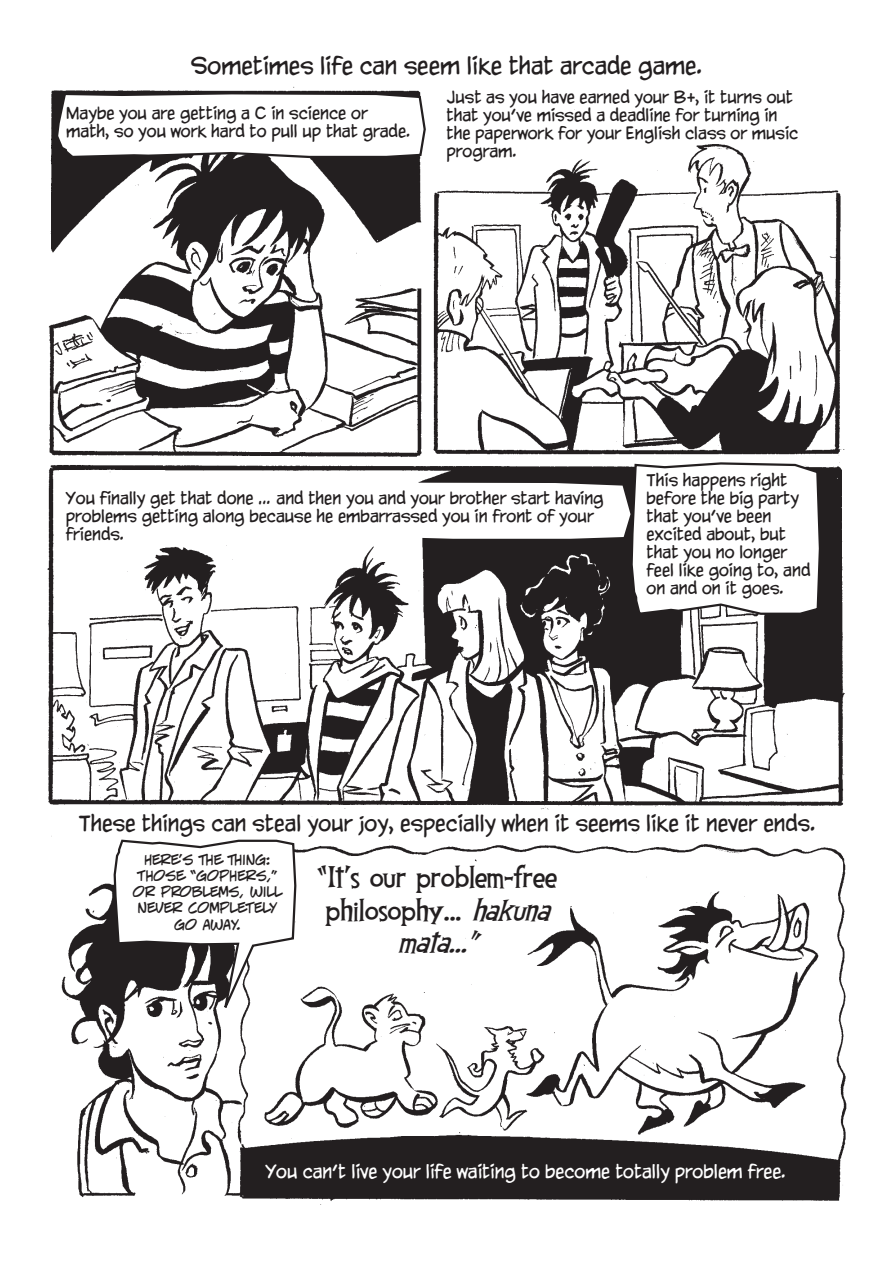
<style>
.page{position:relative;width:893px;height:1263px;background:#fff}
.page>*{position:absolute;margin:0;border:0;box-sizing:border-box;transform-origin:0 0}
.speech{font:27px/32.4px "CC Thingamajig";color:#231f20;text-align:center}
.Comix_text{font:21px "CC Yada Yada Yada Int";color:#231f20}
.Comix_text-2{font:19.5px "CC Yada Yada Yada Int";color:#231f20}
.Comix_text-3{font:16.5px "CC Yada Yada Yada Int";color:#fff}
.Comix_text-4{font:15px/18px "CC Yada Yada Yada Int";color:#231f20}
.Comix_Speech{font:13.5px/16.2px "CC Jeff Campbell";color:#231f20;text-align:center}
.s1{font-style:italic}
</style>
<div class="page">
<img style="left:47px;top:86px;width:800px;height:1119px">
<svg style="left:112px;top:838px;width:186px;height:188px"></svg>
<svg style="left:65px;top:461px;width:757px;height:155px"></svg>
<svg style="left:55px;top:91px;width:372px;height:68px"></svg>
<p class="Comix_text" style="left:191px;top:54px;width:513px">Sometimes life can seem like that arcade game.</p>
<p class="Comix_text-4" style="left:66px;top:106px;width:345px">Maybe you are getting a C in science or math, so you work hard to pull up that grade.</p>
<p class="Comix_text-4" style="left:446px;top:89px;width:353px">Just as you have earned your B+, it turns out that you’ve missed a deadline for turning in the paperwork for your English class or music program.</p>
<p class="Comix_text-4" style="left:66px;top:491px;width:539px">You finally get that done … and then you and your brother start having problems getting along because he embarrassed you in front of your friends.</p>
<p class="Comix_text-4" style="left:647px;top:473px;width:165px">This happens right before the big party that you’ve been excited about, but that you no longer feel like going to, and on and on it goes.</p>
<p class="Comix_text-2" style="left:79px;top:812px;width:738px">These things can steal your joy, especially when it seems like it never ends.</p>
<p class="Comix_Speech" style="left:133px;top:852px;width:150px">HERE’S THE THING:<br>THOSE “GOPHERS,”<br>OR PROBLEMS, WILL<br>NEVER COMPLETELY<br>GO AWAY.</p>
<p class="speech" style="left:317px;top:862px;width:241px">“It’s our problem-free philosophy... <span class="s1">hakuna mata...”</span></p>
<p class="Comix_text-3" style="left:265px;top:1162px;width:522px">You can’t live your life waiting to become totally problem free.</p>
</div>
